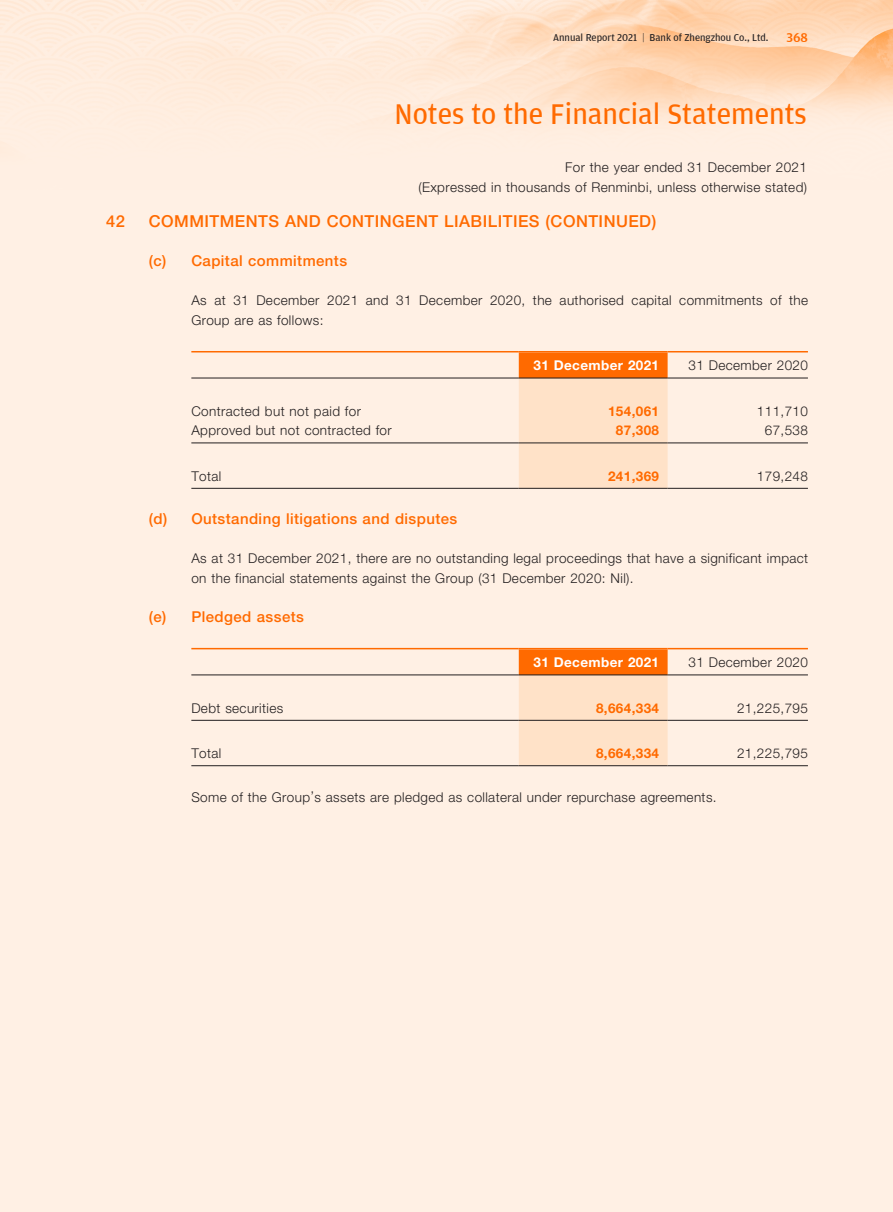
<style>
.page{position:relative;width:893px;height:1212px;background:#fff0e4}
.page>*{position:absolute;margin:0;border:0;box-sizing:border-box;transform-origin:0 0}
.t1{font:30px "Amplitude";color:#ff6a00}
.t2{font:500 16.5px "Helvetica Neue LT Std";letter-spacing:.03em;color:#ff6a00}
.t3{font:500 15px "Helvetica Neue LT Std";letter-spacing:.03em;color:#ff6a00}
.t4{font:300 13.5px/19.5px "Helvetica Neue LT Std";letter-spacing:.03em;color:#231f20}
.t5{font:700 13.5px "Helvetica Neue LT Std";letter-spacing:.03em;color:#ff6a00}
.t6{font:700 13.5px "Helvetica Neue LT Std";letter-spacing:.03em;color:#fff}
.t7{font:500 13.5px "Amplitude";color:#ff6a00}
.t8{font:10.5px "Amplitude";color:#231f20}
.t9{font:10.5px "Akkurat Light Pro";color:#231f20}
</style>
<div class="page">
<img style="left:0;top:0;width:893px;height:125px">
<svg style="left:519px;top:352px;width:149px;height:136px;background:#fdc9a1"></svg>
<hr style="left:191px;top:351px;width:328px;height:1px;background:#ff6a00">
<hr style="left:519px;top:351px;width:149px;height:1px;background:#ff6a00">
<hr style="left:668px;top:351px;width:140px;height:1px;background:#ff6a00">
<hr style="left:191px;top:378px;width:328px;height:1px;background:#231f20">
<hr style="left:519px;top:378px;width:149px;height:1px;background:#231f20">
<hr style="left:668px;top:378px;width:140px;height:1px;background:#231f20">
<hr style="left:191px;top:442px;width:328px;height:1px;background:#231f20">
<hr style="left:519px;top:442px;width:149px;height:1px;background:#231f20">
<hr style="left:668px;top:442px;width:140px;height:1px;background:#231f20">
<hr style="left:191px;top:488px;width:328px;height:1px;background:#231f20">
<hr style="left:519px;top:488px;width:149px;height:1px;background:#231f20">
<hr style="left:668px;top:488px;width:140px;height:1px;background:#231f20">
<svg style="left:519px;top:649px;width:149px;height:116px;background:#fdc69b"></svg>
<hr style="left:191px;top:648px;width:328px;height:1px;background:#ff6a00">
<hr style="left:519px;top:648px;width:149px;height:1px;background:#ff6a00">
<hr style="left:668px;top:648px;width:140px;height:1px;background:#ff6a00">
<hr style="left:191px;top:674px;width:328px;height:1px;background:#231f20">
<hr style="left:519px;top:674px;width:149px;height:1px;background:#231f20">
<hr style="left:668px;top:674px;width:140px;height:1px;background:#231f20">
<hr style="left:191px;top:720px;width:328px;height:1px;background:#231f20">
<hr style="left:519px;top:720px;width:149px;height:1px;background:#231f20">
<hr style="left:668px;top:720px;width:140px;height:1px;background:#231f20">
<hr style="left:191px;top:765px;width:328px;height:1px;background:#231f20">
<hr style="left:519px;top:765px;width:149px;height:1px;background:#231f20">
<hr style="left:668px;top:765px;width:140px;height:1px;background:#231f20">
<p class="t2" style="left:106px;top:212px;width:20px">42</p>
<p class="t9" style="left:642px;top:32px;width:4px">|</p>
<p class="t8" style="left:650px;top:32px;width:120px">Bank of Zhengzhou Co., Ltd.</p>
<p class="t8" style="left:553px;top:32px;width:86px">Annual Report 2021</p>
<p class="t7" style="left:786px;top:30px;width:23px">368</p>
<h1 class="t1" style="left:394px;top:98px;width:414px">Notes to the Financial Statements</h1>
<p class="t4" style="left:418px;top:158px;width:390px;text-align:right">For the year ended 31 December 2021<br>(Expressed in thousands of Renminbi, unless otherwise stated(</p>
<p class="t2" style="left:149px;top:212px;width:509px">COMMITMENTS AND CONTINGENT LIABILITIES (CONTINUED(</p>
<p class="t3" style="left:149px;top:252px;width:19px">c( )</p>
<p class="t3" style="left:149px;top:510px;width:20px">d( )</p>
<p class="t3" style="left:149px;top:607px;width:19px">e( )</p>
<p class="t3" style="left:191px;top:252px;width:157px">Capital commitments</p>
<p class="t4" style="left:191px;top:291px;width:134px">As<br>Group are as follows:</p>
<p class="t4" style="left:256px;top:291px;width:65px">December</p>
<p class="t4" style="left:233px;top:291px;width:17px">31</p>
<p class="t4" style="left:327px;top:291px;width:33px">2021</p>
<p class="t4" style="left:214px;top:291px;width:13px">at</p>
<p class="t4" style="left:366px;top:291px;width:24px">and</p>
<p class="t4" style="left:396px;top:291px;width:17px">31</p>
<p class="t4" style="left:419px;top:291px;width:65px">December</p>
<p class="t4" style="left:490px;top:291px;width:37px">2020,</p>
<p class="t4" style="left:533px;top:291px;width:21px">the</p>
<p class="t4" style="left:560px;top:291px;width:66px">authorised</p>
<p class="t4" style="left:632px;top:291px;width:42px">capital</p>
<p class="t4" style="left:679px;top:291px;width:85px">commitments</p>
<p class="t4" style="left:770px;top:291px;width:13px">of</p>
<p class="t4" style="left:789px;top:291px;width:21px">the</p>
<p class="t6" style="left:533px;top:357px;width:127px">31 December 2021</p>
<p class="t4" style="left:688px;top:355px;width:121px">31 December 2020</p>
<p class="t4" style="left:191px;top:401px;width:171px">Contracted but not paid for</p>
<p class="t5" style="left:608px;top:402px;width:53px">154,061</p>
<p class="t4" style="left:757px;top:401px;width:53px">111,710</p>
<p class="t4" style="left:191px;top:420px;width:202px">Approved but not contracted for</p>
<p class="t5" style="left:616px;top:422px;width:45px">87,308</p>
<p class="t4" style="left:765px;top:420px;width:45px">67,538</p>
<p class="t4" style="left:191px;top:466px;width:32px">Total</p>
<p class="t3" style="left:191px;top:510px;width:268px">Outstanding litigations and disputes</p>
<p class="t5" style="left:608px;top:467px;width:53px">241,369</p>
<p class="t4" style="left:757px;top:466px;width:53px">179,248</p>
<p class="t4" style="left:191px;top:548px;width:618px">As at 31 December 2021, there are no outstanding legal proceedings that have a significant impact on the financial statements against the Group (31 December 2020: Nil .(</p>
<p class="t3" style="left:191px;top:607px;width:114px">Pledged assets</p>
<p class="t4" style="left:191px;top:698px;width:93px">Debt securities</p>
<p class="t6" style="left:533px;top:654px;width:127px">31 December 2021</p>
<p class="t5" style="left:596px;top:699px;width:65px">8,664,334</p>
<p class="t4" style="left:688px;top:652px;width:121px">31 December 2020</p>
<p class="t4" style="left:737px;top:698px;width:72px">21,225,795</p>
<p class="t4" style="left:191px;top:743px;width:32px">Total</p>
<p class="t4" style="left:191px;top:787px;width:527px">Some of the Group s’ assets are pledged as collateral under repurchase agreements.</p>
<p class="t5" style="left:596px;top:745px;width:65px">8,664,334</p>
<p class="t4" style="left:737px;top:743px;width:72px">21,225,795</p>
</div>
